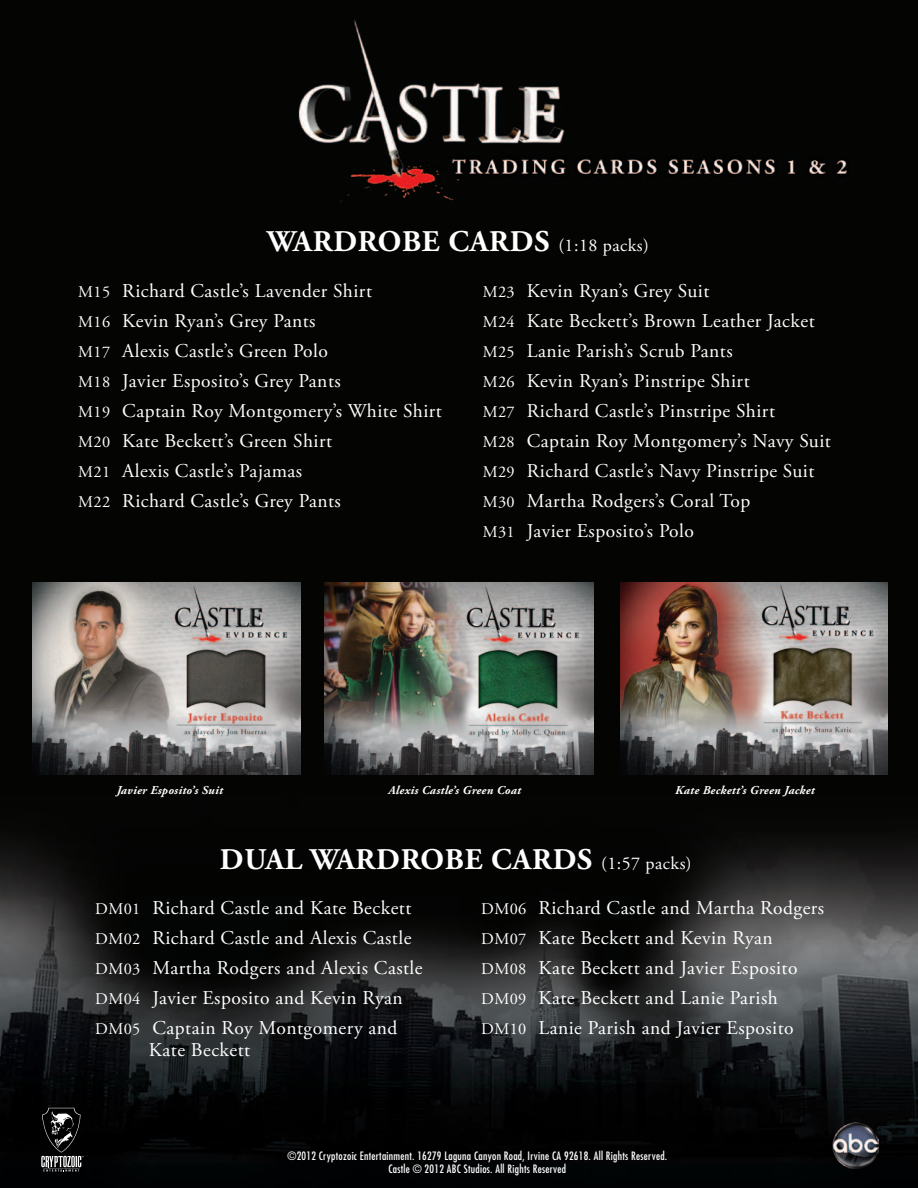
<style>
.page{position:relative;width:918px;height:1188px;background:#fff}
.page>*{position:absolute;margin:0;border:0;box-sizing:border-box;transform-origin:0 0}
.t1{font:700 30px "Adobe Garamond Pro";letter-spacing:.025em;color:#fff}
.t2{font:19.5px/30px "Adobe Garamond Pro";letter-spacing:.025em;color:#fff}
.t3{font:italic 700 12px "Adobe Garamond Pro";letter-spacing:.025em;color:#fff}
.t4{font:condensed 11.25px/13.5px "Futura";letter-spacing:.025em;color:#fff;text-align:center}
.s1{font-weight:400;font-size:18px}
.s2{font-size:16.35px}
</style>
<div class="page">
<img style="left:0;top:0;width:918px;height:1188px">
<svg style="left:41px;top:1107px;width:42px;height:65px;background:#363636"></svg>
<img style="left:832px;top:1123px;width:46px;height:46px">
<img style="left:33px;top:583px;width:267px;height:191px">
<img style="left:325px;top:583px;width:268px;height:191px">
<img style="left:621px;top:583px;width:266px;height:191px">
<p class="t1" style="left:267px;top:224px;width:383px">WARDROBE CARDS <span class="s1">(1:18 packs)</span></p>
<p class="t2" style="left:78px;top:277px;width:365px"><span class="s2">M15</span> Richard Castle’s Lavender Shirt<br><span class="s2">M16</span> Kevin Ryan’s Grey Pants<br><span class="s2">M17</span> Alexis Castle’s Green Polo<br><span class="s2">M18</span> Javier Esposito’s Grey Pants<br><span class="s2">M19</span> Captain Roy Montgomery’s White Shirt<br><span class="s2">M20</span> Kate Beckett’s Green Shirt<br><span class="s2">M21</span> Alexis Castle’s Pajamas<br><span class="s2">M22</span> Richard Castle’s Grey Pants</p>
<p class="t2" style="left:483px;top:277px;width:350px"><span class="s2">M23</span> Kevin Ryan’s Grey Suit<br><span class="s2">M24</span> Kate Beckett’s Brown Leather Jacket <span class="s2">M25</span> Lanie Parish’s Scrub Pants<br><span class="s2">M26</span> Kevin Ryan’s Pinstripe Shirt<br><span class="s2">M27</span> Richard Castle’s Pinstripe Shirt<br><span class="s2">M28</span> Captain Roy Montgomery’s Navy Suit <span class="s2">M29</span> Richard Castle’s Navy Pinstripe Suit <span class="s2">M30</span> Martha Rodgers’s Coral Top<br><span class="s2">M31</span> Javier Esposito’s Polo</p>
<p class="t3" style="left:117px;top:784px;width:108px">Javier Esposito’s Suit</p>
<p class="t3" style="left:389px;top:784px;width:134px">Alexis Castle’s Green Coat</p>
<p class="t3" style="left:675px;top:784px;width:141px">Kate Beckett’s Green Jacket</p>
<p class="t1" style="left:220px;top:842px;width:473px">DUAL WARDROBE CARDS <span class="s1">(1:57 packs)</span></p>
<p class="t2" style="left:95px;top:894px;width:329px"><span class="s2">DM01</span> Richard Castle and Kate Beckett <span class="s2">DM02</span> Richard Castle and Alexis Castle <span class="s2">DM03</span> Martha Rodgers and Alexis Castle <span class="s2">DM04</span> Javier Esposito and Kevin Ryan <span class="s2">DM05</span> Captain Roy Montgomery and</p>
<p class="t2" style="left:149px;top:1036px;width:103px">Kate Beckett</p>
<p class="t2" style="left:481px;top:894px;width:344px"><span class="s2">DM06</span> Richard Castle and Martha Rodgers <span class="s2">DM07</span> Kate Beckett and Kevin Ryan<br><span class="s2">DM08</span> Kate Beckett and Javier Esposito <span class="s2">DM09</span> Kate Beckett and Lanie Parish <span class="s2">DM10</span> Lanie Parish and Javier Esposito</p>
<p class="t4" style="left:287px;top:1148px;width:381px">©2012 Cryptozoic Entertainment. 16279 Laguna Canyon Road, Irvine CA 92618. All Rights Reserved.<br>Castle © 2012 ABC Studios. All Rights Reserved</p>
</div>
